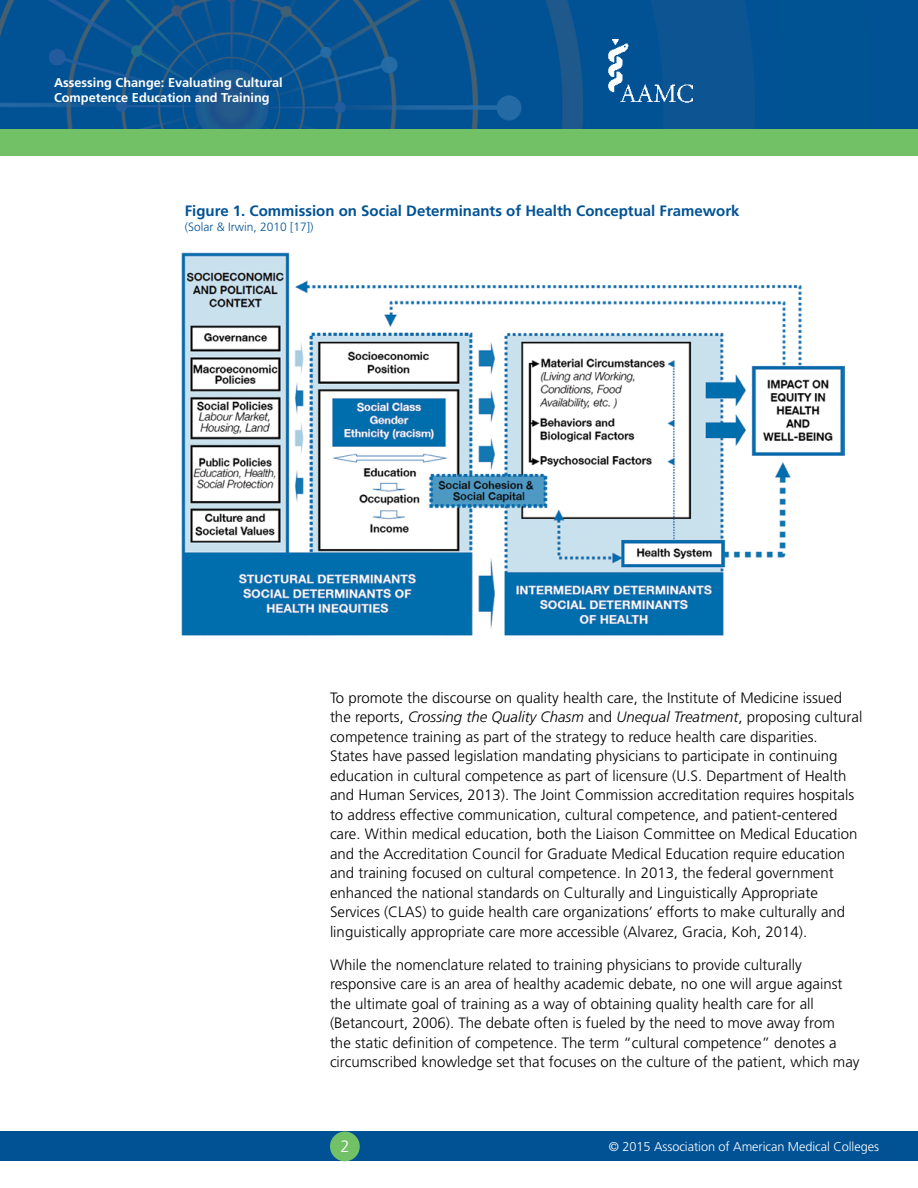
<style>
.page{position:relative;width:918px;height:1188px;background:#fff}
.page>*{position:absolute;margin:0;border:0;box-sizing:border-box;transform-origin:0 0}
.t1{font:300 16.5px "Frutiger";color:#fff}
.t2{font:300 15px/19.5px "Frutiger";color:#000}
.t3{font:700 15px "Frutiger";color:#005295}
.t4{font:700 12.75px/15.3px "Frutiger";color:#fff}
.t5{font:300 12.75px "Frutiger";letter-spacing:-.005em;color:#fff}
.t6{font:300 12px "Frutiger";color:#005295}
.s1{font-style:italic}
</style>
<div class="page">
<div style="left:904px;top:0;width:14px;height:142px;background:#005295"></div>
<div style="left:0;top:1132px;width:918px;height:29px;background:#005295"></div>
<div style="left:0;top:129px;width:918px;height:27px;background:#73c167"></div>
<div style="left:330px;top:1132px;width:30px;height:29px;background:#73c167;border-radius:50%"></div>
<img style="left:0;top:0;width:884px;height:129px">
<img style="left:606px;top:40px;width:87px;height:65px">
<img style="left:182px;top:252px;width:662px;height:384px">
<p class="t4" style="left:54px;top:75px;width:230px">Assessing Change: Evaluating Cultural<br>Competence Education and Training</p>
<p class="t3" style="left:185px;top:202px;width:556px">Figure 1. Commission on Social Determinants of Health Conceptual Framework</p>
<p class="t6" style="left:185px;top:220px;width:130px">(Solar &amp; Irwin, 2010 [17])</p>
<p class="t2" style="left:330px;top:688px;width:534px">To promote the discourse on quality health care, the Institute of Medicine issued the reports, <span class="s1">Crossing the Quality Chasm</span> and <span class="s1">Unequal Treatment</span>, proposing cultural competence training as part of the strategy to reduce health care disparities.<br>States have passed legislation mandating physicians to participate in continuing education in cultural competence as part of licensure (U.S. Department of Health and Human Services, 2013). The Joint Commission accreditation requires hospitals to address effective communication, cultural competence, and patient-centered care. Within medical education, both the Liaison Committee on Medical Education and the Accreditation Council for Graduate Medical Education require education and training focused on cultural competence. In 2013, the federal government enhanced the national standards on Culturally and Linguistically Appropriate Services (CLAS) to guide health care organizations’ efforts to make culturally and linguistically appropriate care more accessible (Alvarez, Gracia, Koh, 2014).</p>
<p class="t2" style="left:330px;top:955px;width:531px">While the nomenclature related to training physicians to provide culturally responsive care is an area of healthy academic debate, no one will argue against the ultimate goal of training as a way of obtaining quality health care for all (Betancourt, 2006). The debate often is fueled by the need to move away from<br>the static definition of competence. The term “cultural competence” denotes a circumscribed knowledge set that focuses on the culture of the patient, which may</p>
<p class="t1" style="left:340px;top:1137px;width:11px">2</p>
<p class="t5" style="left:609px;top:1139px;width:272px">© 2015 Association of American Medical Colleges</p>
</div>
